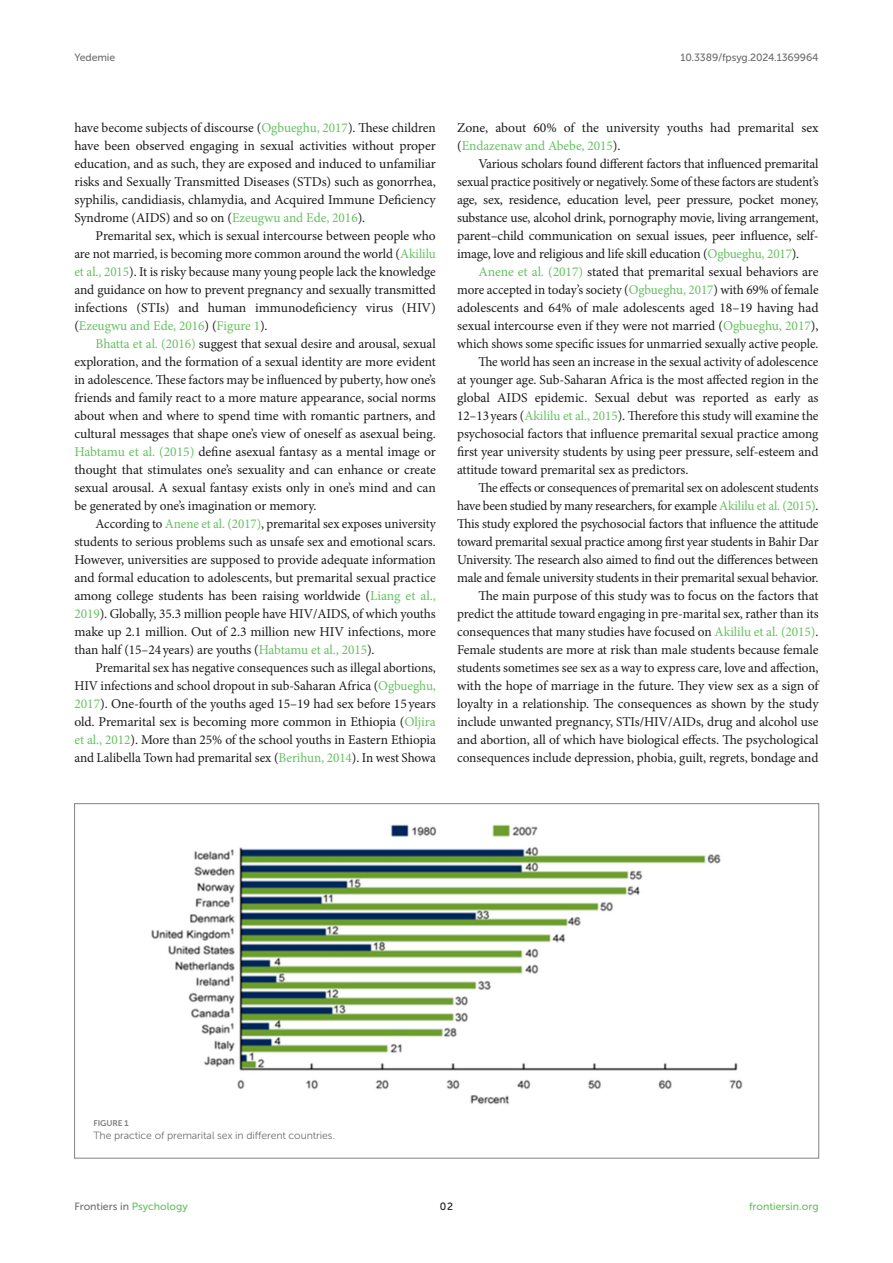
<style>
.page{position:relative;width:893px;height:1263px;background:#fff}
.page>*{position:absolute;margin:0;border:0;box-sizing:border-box;transform-origin:0 0}
.TEXT{font:13.5px/18px "Minion Pro";letter-spacing:-.01em;color:#1b1c1b;text-align:justify}
.TEXT_FLUSH{font:13.5px/18px "Minion Pro";letter-spacing:-.005em;color:#1b1c1b;text-align:justify}
.t1{font:10.5px "Museo Sans 500";letter-spacing:-.015em;color:#706f70}
.FIG_LEG{font:10.5px "Museo Sans 300";letter-spacing:-.01em;color:#706f70}
.t2{font:10.5px "Museo Sans 500";color:#65c161}
.t3{font:10.5px "Museo Sans 500";color:#1b1c1b}
.FIG_HD{font:8.25px "Museo Sans 700";letter-spacing:-.01em;color:#7e7f7f}
.s1{color:#65c161}
</style>
<div class="page">
<img style="left:151px;top:824px;width:592px;height:281px">
<p class="t1" style="left:74px;top:51px;width:42px">Yedemie</p>
<p class="t1" style="left:680px;top:51px;width:140px">10.3389/fpsyg.2024.1369964</p>
<p class="TEXT_FLUSH" style="left:74px;top:119px;width:363px">have become subjects of discourse (<span class="s1">Ogbueghu, 2017</span>). These children have been observed engaging in sexual activities without proper education, and as such, they are exposed and induced to unfamiliar risks and Sexually Transmitted Diseases (STDs) such as gonorrhea, syphilis, candidiasis, chlamydia, and Acquired Immune Deficiency Syndrome (AIDS) and so on (<span class="s1">Ezeugwu and Ede, 2016</span>).</p>
<p class="TEXT" style="left:74px;top:227px;width:363px;text-indent:21px">Premarital sex, which is sexual intercourse between people who are not married, is becoming more common around the world (<span class="s1">Akililu et al., 2015</span>). It is risky because many young people lack the knowledge and guidance on how to prevent pregnancy and sexually transmitted infections (STIs) and human immunodeficiency virus (HIV) (<span class="s1">Ezeugwu and Ede, 2016</span>) (<span class="s1">Figure 1</span>).</p>
<p class="TEXT" style="left:74px;top:335px;width:363px;text-indent:21px"><span class="s1">Bhatta et al. (2016)</span> suggest that sexual desire and arousal, sexual exploration, and the formation of a sexual identity are more evident in adolescence. These factors may be influenced by puberty, how one’s friends and family react to a more mature appearance, social norms about when and where to spend time with romantic partners, and cultural messages that shape one’s view of oneself as asexual being.<br><span class="s1">Habtamu et al. (2015)</span> define asexual fantasy as a mental image or thought that stimulates one’s sexuality and can enhance or create sexual arousal. A sexual fantasy exists only in one’s mind and can be generated by one’s imagination or memory.</p>
<p class="TEXT" style="left:74px;top:515px;width:363px;text-indent:21px">According to <span class="s1">Anene et al. (2017)</span>, premarital sex exposes university students to serious problems such as unsafe sex and emotional scars.<br>However, universities are supposed to provide adequate information and formal education to adolescents, but premarital sexual practice among college students has been raising worldwide (<span class="s1">Liang et al., 2019</span>). Globally, 35.3 million people have HIV/AIDS, of which youths make up 2.1 million. Out of 2.3 million new HIV infections, more than half (15–24years) are youths (<span class="s1">Habtamu et al., 2015</span>).</p>
<p class="TEXT" style="left:74px;top:659px;width:363px;text-indent:21px">Premarital sex has negative consequences such as illegal abortions, HIV infections and school dropout in sub-Saharan Africa (<span class="s1">Ogbueghu, 2017</span>). One-fourth of the youths aged 15–19 had sex before 15years old. Premarital sex is becoming more common in Ethiopia (<span class="s1">Oljira et al., 2012</span>). More than 25% of the school youths in Eastern Ethiopia and Lalibella Town had premarital sex (<span class="s1">Berihun, 2014</span>). In west Showa</p>
<p class="TEXT" style="left:457px;top:119px;width:363px">Zone, about 60% of the university youths had premarital sex (<span class="s1">Endazenaw and Abebe, 2015</span>).</p>
<p class="TEXT" style="left:457px;top:155px;width:363px;text-indent:21px">Various scholars found different factors that influenced premarital sexual practice positively or negatively. Some of these factors are student’s age, sex, residence, education level, peer pressure, pocket money, substance use, alcohol drink, pornography movie, living arrangement, parent–child communication on sexual issues, peer influence, self&shy;image, love and religious and life skill education (<span class="s1">Ogbueghu, 2017</span>).</p>
<p class="TEXT" style="left:457px;top:263px;width:363px;text-indent:21px"><span class="s1">Anene et al. (2017)</span> stated that premarital sexual behaviors are more accepted in today’s society (<span class="s1">Ogbueghu, 2017</span>) with 69% of female adolescents and 64% of male adolescents aged 18–19 having had sexual intercourse even if they were not married (<span class="s1">Ogbueghu, 2017</span>), which shows some specific issues for unmarried sexually active people.</p>
<p class="TEXT" style="left:457px;top:353px;width:363px;text-indent:21px">The world has seen an increase in the sexual activity of adolescence at younger age. Sub-Saharan Africa is the most affected region in the global AIDS epidemic. Sexual debut was reported as early as 12–13years (<span class="s1">Akililu et al., 2015</span>). Therefore this study will examine the psychosocial factors that influence premarital sexual practice among first year university students by using peer pressure, self-esteem and attitude toward premarital sex as predictors.</p>
<p class="TEXT" style="left:457px;top:479px;width:363px;text-indent:21px">The effects or consequences of premarital sex on adolescent students have been studied by many researchers, for example <span class="s1">Akililu et al. (2015)</span>.<br>This study explored the psychosocial factors that influence the attitude toward premarital sexual practice among first year students in Bahir Dar University. The research also aimed to find out the differences between male and female university students in their premarital sexual behavior.</p>
<p class="TEXT" style="left:457px;top:587px;width:363px;text-indent:21px">The main purpose of this study was to focus on the factors that predict the attitude toward engaging in pre-marital sex, rather than its consequences that many studies have focused on <span class="s1">Akililu et al. (2015)</span>.<br>Female students are more at risk than male students because female students sometimes see sex as a way to express care, love and affection, with the hope of marriage in the future. They view sex as a sign of loyalty in a relationship. The consequences as shown by the study include unwanted pregnancy, STIs/HIV/AIDs, drug and alcohol use and abortion, all of which have biological effects. The psychological consequences include depression, phobia, guilt, regrets, bondage and</p>
<p class="FIG_HD" style="left:94px;top:1118px;width:37px">FIGURE 1</p>
<p class="FIG_LEG" style="left:94px;top:1130px;width:243px">The practice of premarital sex in different countries.</p>
<p class="t1" style="left:74px;top:1200px;width:115px">Frontiers in <span class="s1">Psychology</span></p>
<p class="t3" style="left:440px;top:1200px;width:15px">02</p>
<p class="t2" style="left:749px;top:1200px;width:71px">frontiersin.org</p>
</div>
